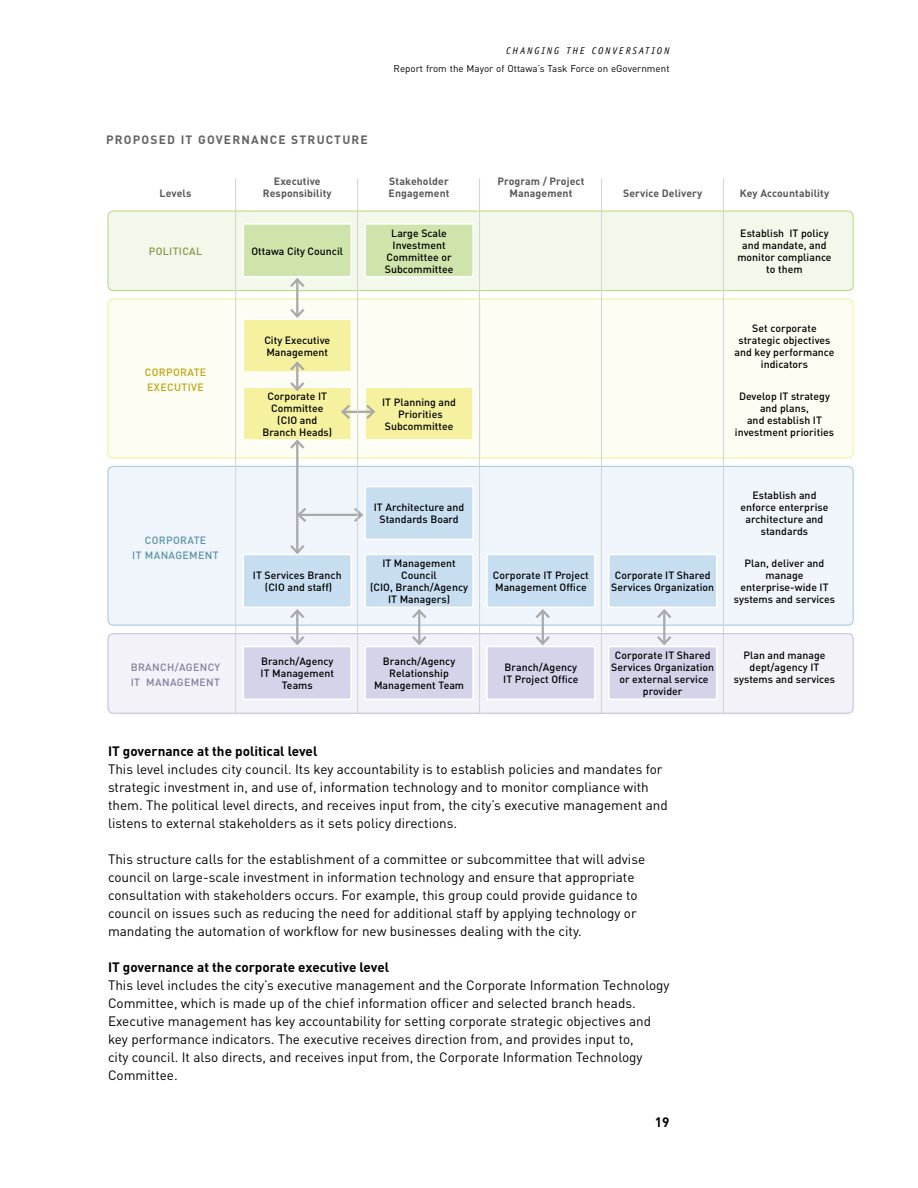
<style>
.page{position:relative;width:918px;height:1188px;background:#fff}
.page>*{position:absolute;margin:0;border:0;box-sizing:border-box;transform-origin:0 0}
.t1{font:13.5px/18px "DIN";color:#000}
.t2{font:700 13.5px "DIN";color:#000}
.t3{font:700 12px "DIN";letter-spacing:.1em;color:#636466}
.t4{font:500 10.5px/12px "DIN";letter-spacing:.005em;color:#000;text-align:center}
.t5{font:700 10.5px/12px "DIN";letter-spacing:.01em;color:#58595b;text-align:center}
.t6{font:500 10.5px/15px "DIN";letter-spacing:.035em;color:#82809c}
.t7{font:500 10.5px/15px "DIN";letter-spacing:.035em;color:#5a93ab}
.t8{font:500 10.5px/15px "DIN";letter-spacing:.035em;color:#bea30f}
.t9{font:500 10.5px "DIN";letter-spacing:.035em;color:#849746}
.t10{font:9.75px "DIN";letter-spacing:.005em;color:#000}
.t11{font:italic 9.75px "Officina Sans";letter-spacing:.2em;color:#000}
</style>
<div class="page">
<div style="left:108px;top:634px;width:745px;height:79px;background:#f3f2f9;border-radius:5px"></div>
<div style="left:107px;top:633px;width:747px;height:81px;border:1px solid #c7c2e1;border-radius:5px"></div>
<div style="left:609px;top:647px;width:108px;height:52px;background:#d5d3e9"></div>
<div style="left:608px;top:646px;width:109px;height:54px;border:2px solid #fff"></div>
<div style="left:487px;top:647px;width:108px;height:52px;background:#d5d3e9"></div>
<div style="left:486px;top:646px;width:110px;height:54px;border:2px solid #fff"></div>
<div style="left:365px;top:647px;width:108px;height:52px;background:#d5d3e9"></div>
<div style="left:364px;top:646px;width:110px;height:54px;border:2px solid #fff"></div>
<div style="left:243px;top:647px;width:108px;height:52px;background:#d5d3e9"></div>
<div style="left:243px;top:646px;width:109px;height:54px;border:2px solid #fff"></div>
<div style="left:108px;top:466px;width:745px;height:159px;background:#eff5fb;border-radius:5px"></div>
<div style="left:107px;top:466px;width:747px;height:160px;border:1px solid #a6cde9;border-radius:5px"></div>
<div style="left:108px;top:299px;width:745px;height:159px;background:#fefdf3;border-radius:5px"></div>
<div style="left:107px;top:299px;width:747px;height:159px;border:1px solid #f5f19e;border-radius:5px"></div>
<div style="left:108px;top:211px;width:745px;height:80px;background:#f2f8ea;border-radius:5px"></div>
<div style="left:107px;top:211px;width:747px;height:80px;border:1px solid #bbda8b;border-radius:5px"></div>
<div style="left:365px;top:224px;width:108px;height:53px;background:#cee4ab"></div>
<div style="left:364px;top:223px;width:110px;height:54px;border:2px solid #fff"></div>
<div style="left:243px;top:224px;width:108px;height:53px;background:#cee4ab"></div>
<div style="left:243px;top:223px;width:109px;height:54px;border:2px solid #fff"></div>
<div style="left:365px;top:387px;width:108px;height:53px;background:#f5f19e"></div>
<div style="left:364px;top:386px;width:110px;height:55px;border:2px solid #fff"></div>
<div style="left:243px;top:387px;width:108px;height:53px;background:#f5f19e"></div>
<div style="left:243px;top:386px;width:109px;height:55px;border:2px solid #fff"></div>
<div style="left:243px;top:319px;width:108px;height:53px;background:#f5f19e"></div>
<div style="left:243px;top:319px;width:109px;height:54px;border:2px solid #fff"></div>
<div style="left:609px;top:554px;width:108px;height:53px;background:#c7ddf0"></div>
<div style="left:608px;top:554px;width:109px;height:54px;border:2px solid #fff"></div>
<div style="left:487px;top:554px;width:108px;height:53px;background:#c7ddf0"></div>
<div style="left:486px;top:554px;width:110px;height:54px;border:2px solid #fff"></div>
<div style="left:365px;top:554px;width:108px;height:53px;background:#c7ddf0"></div>
<div style="left:364px;top:554px;width:110px;height:54px;border:2px solid #fff"></div>
<div style="left:243px;top:554px;width:108px;height:53px;background:#c7ddf0"></div>
<div style="left:243px;top:554px;width:109px;height:54px;border:2px solid #fff"></div>
<div style="left:365px;top:487px;width:108px;height:52px;background:#c7ddf0"></div>
<div style="left:364px;top:486px;width:110px;height:54px;border:2px solid #fff"></div>
<hr style="left:296px;top:279px;width:2px;height:37px;background:#a7a9ac">
<svg style="left:288px;top:276px;width:19px;height:13px"></svg>
<svg style="left:288px;top:306px;width:19px;height:14px"></svg>
<hr style="left:296px;top:363px;width:2px;height:27px;background:#a7a9ac">
<svg style="left:288px;top:361px;width:19px;height:12px"></svg>
<svg style="left:288px;top:380px;width:19px;height:11px"></svg>
<hr style="left:296px;top:441px;width:2px;height:112px;background:#a7a9ac">
<svg style="left:288px;top:438px;width:19px;height:13px"></svg>
<svg style="left:288px;top:543px;width:19px;height:13px"></svg>
<hr style="left:296px;top:611px;width:2px;height:33px;background:#a7a9ac">
<svg style="left:288px;top:607px;width:19px;height:14px"></svg>
<svg style="left:288px;top:634px;width:19px;height:13px"></svg>
<hr style="left:343px;top:411px;width:31px;height:2px;background:#a7a9ac">
<svg style="left:341px;top:402px;width:12px;height:19px"></svg>
<svg style="left:364px;top:402px;width:12px;height:19px"></svg>
<hr style="left:299px;top:514px;width:63px;height:2px;background:#a7a9ac">
<svg style="left:296px;top:505px;width:13px;height:19px"></svg>
<svg style="left:352px;top:505px;width:13px;height:19px"></svg>
<hr style="left:418px;top:611px;width:2px;height:33px;background:#a7a9ac">
<svg style="left:410px;top:607px;width:19px;height:14px"></svg>
<svg style="left:410px;top:634px;width:19px;height:13px"></svg>
<hr style="left:542px;top:611px;width:2px;height:33px;background:#a7a9ac">
<svg style="left:533px;top:607px;width:19px;height:14px"></svg>
<svg style="left:533px;top:634px;width:19px;height:13px"></svg>
<hr style="left:663px;top:611px;width:2px;height:33px;background:#a7a9ac">
<svg style="left:655px;top:607px;width:19px;height:14px"></svg>
<svg style="left:655px;top:634px;width:19px;height:13px"></svg>
<hr style="left:235px;top:178px;width:1px;height:535px;background:#d1d3d4">
<hr style="left:357px;top:178px;width:1px;height:535px;background:#d1d3d4">
<hr style="left:479px;top:178px;width:1px;height:535px;background:#d1d3d4">
<hr style="left:601px;top:178px;width:1px;height:535px;background:#d1d3d4">
<hr style="left:723px;top:178px;width:1px;height:535px;background:#d1d3d4">
<p class="t3" style="left:106px;top:132px;width:9px">Pro</p>
<p class="t3" style="left:133px;top:132px;width:18px">pose</p>
<p class="t3" style="left:167px;top:132px;width:133px">d IT Governance str</p>
<p class="t3" style="left:317px;top:132px;width:44px">ucture</p>
<p class="t11" style="left:506px;top:45px;width:165px">CHANGING THE CONVERSATION</p>
<p class="t10" style="left:394px;top:62px;width:277px">Report from the Mayor of Ottawa’s Task Force on eGovernment</p>
<p class="t5" style="left:497px;top:175px;width:88px">Program / Project<br>Management</p>
<p class="t5" style="left:389px;top:175px;width:62px;text-align:left">Stakeholder<br>Engagement</p>
<p class="t5" style="left:263px;top:175px;width:70px">Executive<br>Responsibility</p>
<p class="t5" style="left:160px;top:187px;width:33px">Levels</p>
<p class="t5" style="left:623px;top:187px;width:81px">Service Delivery</p>
<p class="t5" style="left:740px;top:187px;width:91px">Key Accountability</p>
<p class="t9" style="left:149px;top:245px;width:55px">Political</p>
<p class="t8" style="left:145px;top:364px;width:59px">Corporate<br>Executive</p>
<p class="t4" style="left:251px;top:244px;width:93px">Ottawa City Council</p>
<p class="t4" style="left:264px;top:334px;width:67px;text-align:left">City Executive<br>Management</p>
<p class="t4" style="left:262px;top:390px;width:71px">Corporate IT<br>Committee<br>(CIO and<br>Branch Heads)</p>
<p class="t4" style="left:385px;top:226px;width:70px">Large Scale<br>I nvestment<br>Committee or<br>Subcommittee</p>
<p class="t4" style="left:382px;top:396px;width:75px">IT Planning and<br>Priorities<br>Subcommittee</p>
<p class="t4" style="left:737px;top:226px;width:96px">Establish IT policy and mandate, and monitor compliance to them</p>
<p class="t4" style="left:734px;top:322px;width:102px">Set corporate strategic objectives and key performance indicators</p>
<p class="t4" style="left:735px;top:390px;width:101px">Develop IT strategy and plans,<br>and establish IT investment priorities</p>
<p class="t7" style="left:132px;top:532px;width:54px;text-indent:12px">Corporate<br>IT Manageme</p>
<p class="t7" style="left:205px;top:547px;width:13px">nt</p>
<p class="t6" style="left:131px;top:660px;width:91px">Branch/Agency<br>IT Manageme</p>
<p class="t6" style="left:206px;top:675px;width:13px">nt</p>
<p class="t4" style="left:253px;top:569px;width:90px">IT Services Branch (CIO and staff)</p>
<p class="t4" style="left:261px;top:655px;width:75px">Branch/Agency<br>IT Management<br>Teams</p>
<p class="t4" style="left:374px;top:501px;width:92px">IT Architecture and<br>Standards Board</p>
<p class="t4" style="left:370px;top:557px;width:99px">IT Management<br>Council<br>(CIO, Branch/Agency<br>IT Managers)</p>
<p class="t4" style="left:374px;top:655px;width:92px">Branch/Agency<br>Relationship<br>Management Team</p>
<p class="t4" style="left:493px;top:569px;width:97px;text-align:left">Corporate IT Project<br>Management Office</p>
<p class="t4" style="left:611px;top:569px;width:104px">Corporate IT Shared<br>Services Organization</p>
<p class="t4" style="left:503px;top:661px;width:77px;text-align:left">Branch/Agency<br>IT Project Office</p>
<p class="t4" style="left:611px;top:649px;width:104px">Corporate IT Shared<br>Services Organization or external service provider</p>
<p class="t2" style="left:108px;top:742px;width:211px">IT governance at the political level</p>
<p class="t1" style="left:108px;top:760px;width:561px">This level includes city council. Its key accountability is to establish policies and mandates for strategic investment in, and use of, information technology and to monitor compliance with them. The political level directs, and receives input from, the city’s executive management and listens to external stakeholders as it sets policy directions.</p>
<p class="t1" style="left:108px;top:850px;width:539px">This structure calls for the establishment of a committee or subcommittee that will advise council on large-scale investment in information technology and ensure that appropriate consultation with stakeholders occurs. For example, this group could provide guidance to council on issues such as reducing the need for additional staff by applying technology or mandating the automation of workflow for new businesses dealing with the city.</p>
<p class="t2" style="left:108px;top:958px;width:283px">IT governance at the corporate executive level</p>
<p class="t1" style="left:108px;top:976px;width:563px">This level includes the city’s executive management and the Corporate Information Technology Committee, which is made up of the chief information officer and selected branch heads.<br>Executive management has key accountability for setting corporate strategic objectives and key performance indicators. The executive receives direction from, and provides input to,<br>city council. It also directs, and receives input from, the Corporate Information Technology Committee.</p>
<p class="t2" style="left:655px;top:1114px;width:16px">19</p>
<p class="t4" style="left:740px;top:489px;width:90px">Establish and enforce enterprise architecture and standards</p>
<p class="t4" style="left:734px;top:557px;width:103px">Plan, deliver and manage enterprise-wide IT systems and services</p>
<p class="t4" style="left:734px;top:649px;width:103px">Plan and manage dept/agency IT systems and services</p>
</div>
